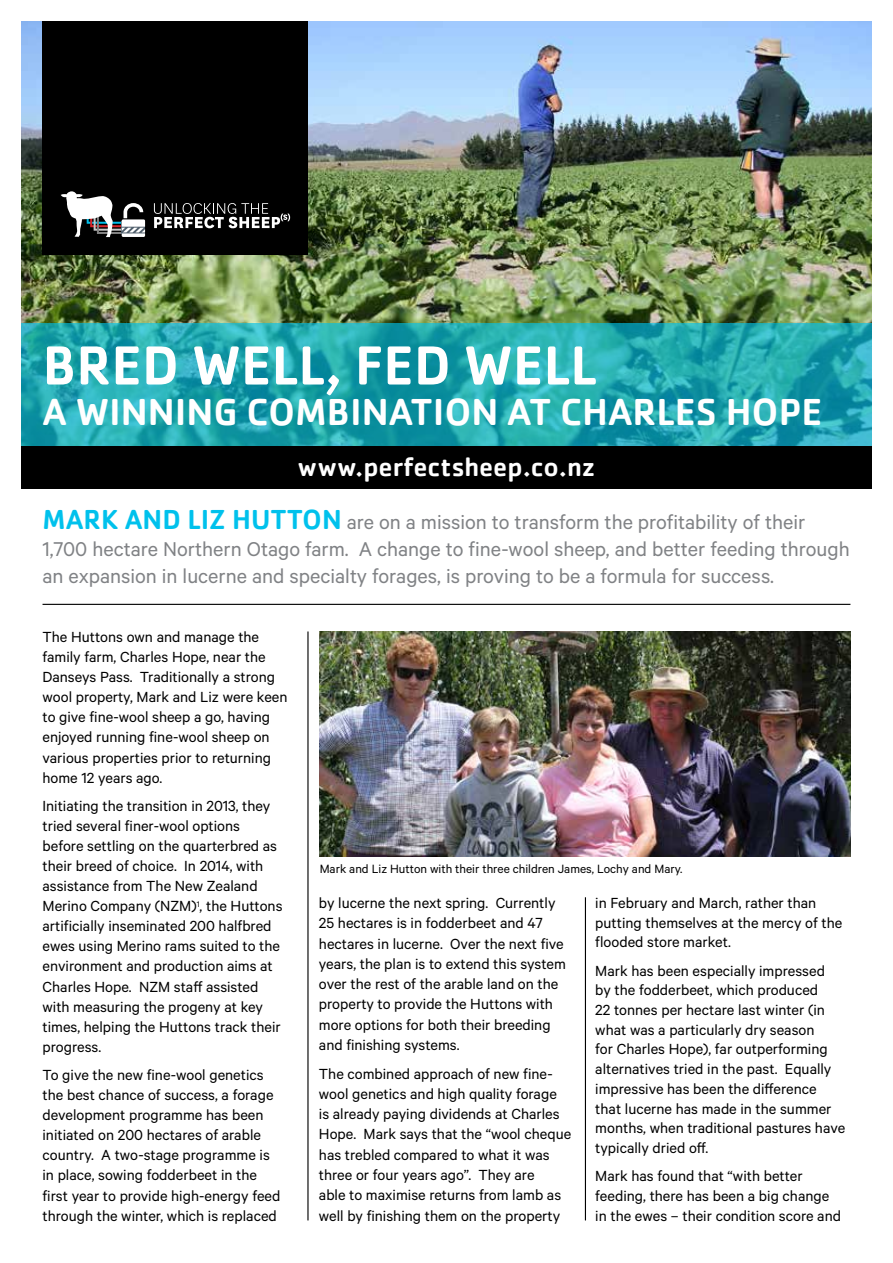
<style>
.page{position:relative;width:893px;height:1263px;background:#fff}
.page>*{position:absolute;margin:0;border:0;box-sizing:border-box;transform-origin:0 0}
.t1{font:500 57px "Cachet Pro";color:#fff}
.t2{font:500 39px "Cachet Pro";color:#fff}
.t3{font:500 27px "Cachet Pro";color:#fff}
.t4{font:22.5px/27px "Calibre";color:#808285}
.t5{font:16.5px/20.1px "Calibre";color:#000}
.t6{font:13.5px "Calibre";color:#000}
.s1{font-family:"Cachet Pro";font-weight:500;font-size:28.5px;color:#00c1ec}
</style>
<div class="page">
<img style="left:21px;top:21px;width:851px;height:302px">
<svg style="left:21px;top:323px;width:851px;height:123px;background:#20a4ae"></svg>
<div style="left:43px;top:21px;width:265px;height:234px;background:#000"></div>
<svg style="left:61px;top:191px;width:84px;height:46px"></svg>
<svg style="left:154px;top:203px;width:136px;height:25px"></svg>
<div style="left:21px;top:446px;width:851px;height:43px;background:#000"></div>
<hr style="left:307px;top:631px;width:2px;height:589px;background:#000">
<hr style="left:585px;top:897px;width:1px;height:323px;background:#000">
<hr style="left:43px;top:604px;width:807px;height:1px;background:#000">
<img style="left:320px;top:631px;width:530px;height:226px">
<h1 class="t1" style="left:43px;top:330px;width:556px">BRED WELL, FED WELL</h1>
<h2 class="t2" style="left:43px;top:388px;width:781px">A WINNING COMBINATION AT CHARLES HOPE</h2>
<h3 class="t3" style="left:298px;top:450px;width:299px">www.perfectsheep.co.nz</h3>
<p class="t4" style="left:43px;top:507px;width:809px"><span class="s1">MARK AND LIZ HUTTON</span> are on a mission to transform the profitability of their<br>1,700 hectare Northern Otago farm. A change to fine-wool sheep, and better feeding through an expansion in lucerne and specialty forages, is proving to be a formula for success.</p>
<p class="t5" style="left:43px;top:626px;width:246px">The Huttons own and manage the family farm, Charles Hope, near the Danseys Pass. Traditionally a strong wool property, Mark and Liz were keen to give fine-wool sheep a go, having enjoyed running fine-wool sheep on various properties prior to returning home 12 years ago.</p>
<p class="t5" style="left:43px;top:795px;width:241px">Initiating the transition in 2013, they tried several finer-wool options before settling on the quarterbred as their breed of choice. In 2014, with assistance from The New Zealand Merino Company (NZM)<sup>1</sup>, the Huttons artificially inseminated 200 halfbred ewes using Merino rams suited to the environment and production aims at Charles Hope. NZM staff assisted with measuring the progeny at key times, helping the Huttons track their progress.</p>
<p class="t5" style="left:43px;top:1064px;width:239px">To give the new fine-wool genetics the best chance of success, a forage development programme has been initiated on 200 hectares of arable country. A two-stage programme is in place, sowing fodderbeet in the first year to provide high-energy feed through the winter, which is replaced</p>
<p class="t6" style="left:320px;top:861px;width:364px">Mark and Liz Hutton with their three children James, Lochy and Mary.</p>
<p class="t5" style="left:319px;top:892px;width:248px">by lucerne the next spring. Currently 25 hectares is in fodderbeet and 47 hectares in lucerne. Over the next five years, the plan is to extend this system over the rest of the arable land on the property to provide the Huttons with more options for both their breeding and finishing systems.</p>
<p class="t5" style="left:319px;top:1063px;width:254px">The combined approach of new fine&shy;wool genetics and high quality forage is already paying dividends at Charles Hope. Mark says that the “wool cheque has trebled compared to what it was three or four years ago”. They are<br>able to maximise returns from lamb as well by finishing them on the property</p>
<p class="t5" style="left:595px;top:892px;width:248px;line-height:19.6px">in February and March, rather than putting themselves at the mercy of the flooded store market.</p>
<p class="t5" style="left:595px;top:960px;width:251px;line-height:19.6px">Mark has been especially impressed<br>by the fodderbeet, which produced<br>22 tonnes per hectare last winter (in what was a particularly dry season<br>for Charles Hope), far outperforming alternatives tried in the past. Equally impressive has been the difference that lucerne has made in the summer months, when traditional pastures have typically dried off.</p>
<p class="t5" style="left:595px;top:1165px;width:247px;line-height:19.6px">Mark has found that “with better feeding, there has been a big change in the ewes – their condition score and</p>
</div>
